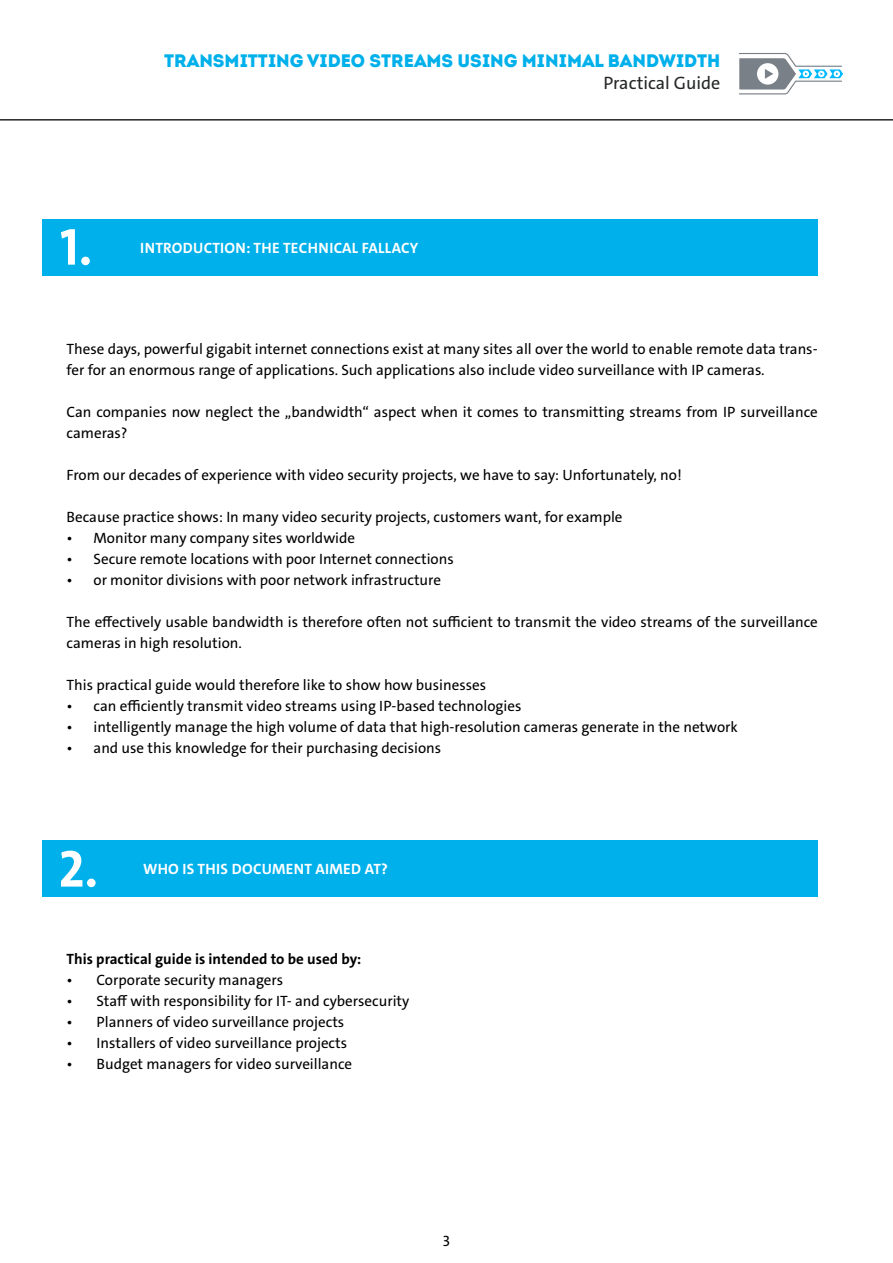
<style>
.page{position:relative;width:893px;height:1263px;background:#fff}
.page>*{position:absolute;margin:0;border:0;box-sizing:border-box;transform-origin:0 0}
.t1{font:700 52.5px "The Sans C4 s";color:#fff}
.t2{font:18px "Intro Black Caps";color:#00b0eb}
.t3{font:18px "The Sans E4 s";color:#242526}
.t4{font:15px/21px "The Sans E4 s";color:#000}
.t5{font:700 15px "The Sans E4 s";letter-spacing:.02em;color:#fff}
.t6{font:700 15px "The Sans E4 s";color:#000}
</style>
<div class="page">
<svg style="left:0;top:119px;width:893px;height:2px;background:#595a5b"></svg>
<svg style="left:739px;top:53px;width:104px;height:42px"></svg>
<div style="left:43px;top:840px;width:775px;height:56px;background:#00b0eb"></div>
<div style="left:43px;top:219px;width:775px;height:57px;background:#00b0eb"></div>
<p class="t2" style="left:164px;top:49px;width:558px">TRANSMITTING VIDEO STREAMS USING MINIMAL BANDWIDTH</p>
<p class="t3" style="left:603px;top:71px;width:118px">Practical Guide</p>
<h1 class="t1" style="left:60px;top:213px;width:34px">1.</h1>
<p class="t5" style="left:140px;top:238px;width:279px">INTRODUCTION: THE TECHNICAL FALLACY</p>
<p class="t4" style="left:67px;top:339px;width:753px">These days, powerful gigabit internet connections exist at many sites all over the world to enable remote data trans&shy;fer for an enormous range of applications. Such applications also include video surveillance with IP cameras.</p>
<p class="t4" style="left:67px;top:402px;width:753px">Can companies now neglect the „bandwidth“ aspect when it comes to transmitting streams from IP surveillance cameras?</p>
<p class="t4" style="left:67px;top:465px;width:617px">From our decades of experience with video security projects, we have to say: Unfortunately, no!</p>
<p class="t4" style="left:67px;top:507px;width:557px">Because practice shows: In many video security projects, customers want, for example</p>
<p class="t4" style="left:67px;top:528px;width:290px">• Monitor many company sites worldwide</p>
<p class="t4" style="left:67px;top:549px;width:389px">• Secure remote locations with poor Internet connections</p>
<p class="t4" style="left:67px;top:570px;width:376px">• or monitor divisions with poor network infrastructure</p>
<p class="t4" style="left:67px;top:612px;width:753px">The effectively usable bandwidth is therefore often not sufficient to transmit the video streams of the surveillance cameras in high resolution.</p>
<p class="t4" style="left:67px;top:675px;width:421px">This practical guide would therefore like to show how businesses</p>
<p class="t4" style="left:67px;top:696px;width:456px">• can efficiently transmit video streams using IP-based technologies</p>
<p class="t4" style="left:67px;top:717px;width:673px">• intelligently manage the high volume of data that high-resolution cameras generate in the network</p>
<p class="t4" style="left:67px;top:738px;width:376px">• and use this knowledge for their purchasing decisions</p>
<h1 class="t1" style="left:58px;top:835px;width:41px">2.</h1>
<p class="t5" style="left:143px;top:859px;width:246px">WHO IS THIS DOCUMENT AIMED AT?</p>
<p class="t6" style="left:67px;top:950px;width:296px">This practical guide is intended to be used by:</p>
<p class="t4" style="left:67px;top:970px;width:218px">• Corporate security managers</p>
<p class="t4" style="left:67px;top:991px;width:344px">• Staff with responsibility for IT- and cybersecurity</p>
<p class="t4" style="left:67px;top:1012px;width:279px">• Planners of video surveillance projects</p>
<p class="t4" style="left:67px;top:1033px;width:282px">• Installers of video surveillance projects</p>
<p class="t4" style="left:67px;top:1054px;width:287px">• Budget managers for video surveillance</p>
<p class="t4" style="left:443px;top:1230px;width:9px">3</p>
</div>
